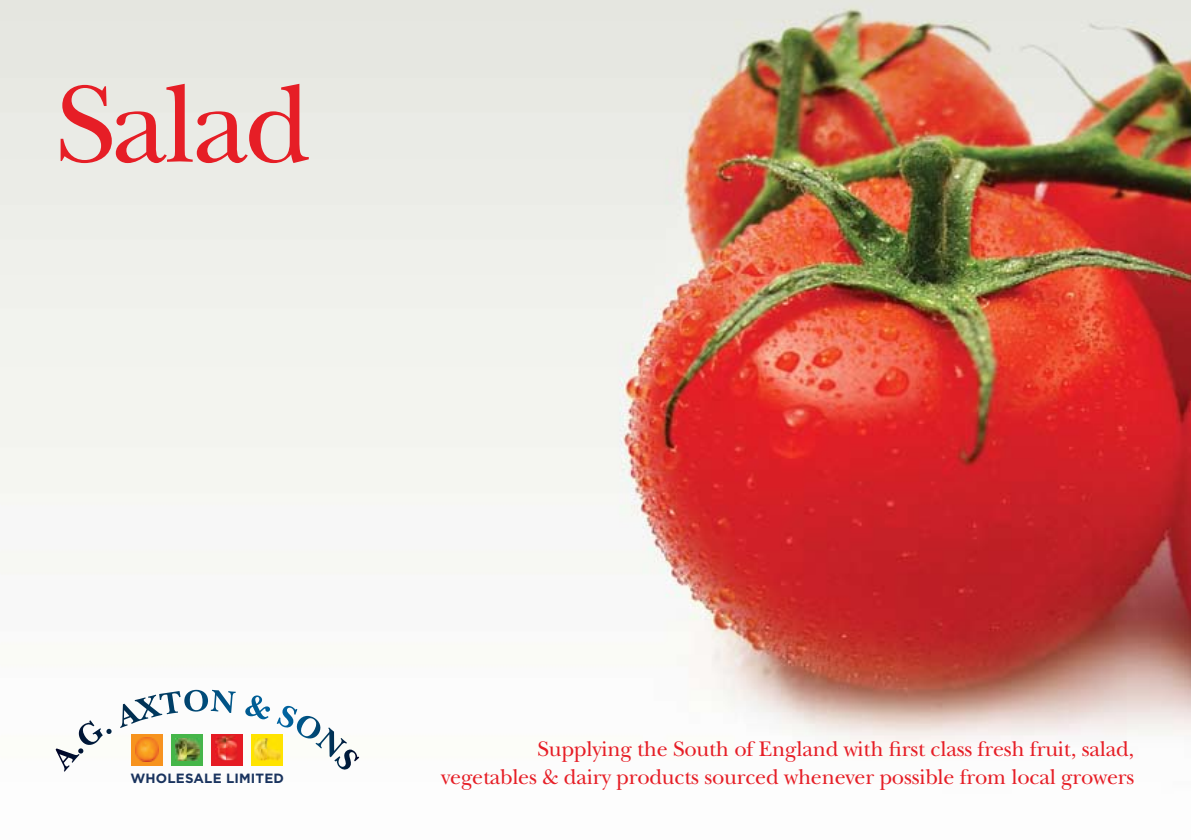
<style>
.page{position:relative;width:1191px;height:840px;background:#fff}
.page>*{position:absolute;margin:0;border:0;box-sizing:border-box;transform-origin:0 0}
.t1{font:114px "New Baskerville";letter-spacing:-.025em;color:#e61e26}
.t2{font:22px "New Baskerville";letter-spacing:-.01em;color:#e61e26}
.t3{font:700 13.4px "Gotham";letter-spacing:.01em;color:#19335e}
</style>
<div class="page">
<img style="left:0;top:0;width:1191px;height:772px">
<div style="left:211px;top:733px;width:32px;height:32px;background:#e51b23"></div>
<div style="left:171px;top:733px;width:32px;height:32px;background:#45b649"></div>
<div style="left:251px;top:733px;width:32px;height:32px;background:#ffe300"></div>
<div style="left:131px;top:733px;width:32px;height:32px;background:#f7931e"></div>
<svg style="left:120px;top:689px;width:150px;height:38px"></svg>
<img style="left:135px;top:737px;width:24px;height:23px">
<svg style="left:175px;top:738px;width:25px;height:22px"></svg>
<svg style="left:215px;top:735px;width:22px;height:24px"></svg>
<img style="left:254px;top:738px;width:18px;height:11px">
<svg style="left:254px;top:748px;width:13px;height:12px"></svg>
<img style="left:267px;top:749px;width:14px;height:11px">
<h1 class="t1" style="left:55px;top:58px;width:257px">Salad</h1>
<p class="t2" style="left:537px;top:735px;width:598px">Supplying the South of England with first class fresh fruit, salad,</p>
<p class="t3" style="left:130px;top:770px;width:155px">WHOLESALE LIMITED</p>
<p class="t2" style="left:441px;top:763px;width:694px">vegetables &amp; dairy products sourced whenever possible from local growers</p>
</div>
